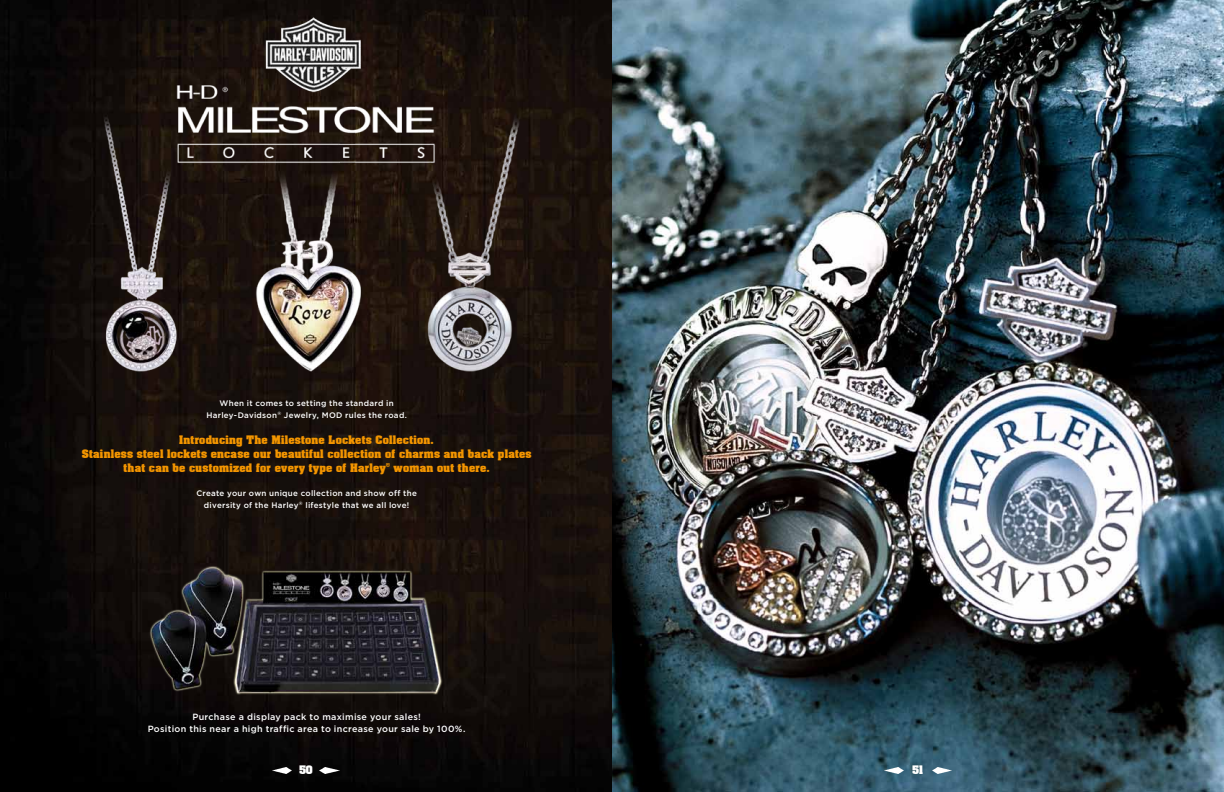
<style>
.page{position:relative;width:1224px;height:792px;background:#fff}
.page>*{position:absolute;margin:0;border:0;box-sizing:border-box;transform-origin:0 0}
.t1{font:700 10px/14px "Aardvark";letter-spacing:.025em;color:#f39500;text-align:center}
.t2{font:700 10px "Aardvark";color:#fff}
.t3{font:500 9px/12px "Gotham";letter-spacing:.03em;color:#fff;text-align:center}
.t4{font:500 8px/12px "Gotham";letter-spacing:.035em;color:#fff;text-align:center}
</style>
<div class="page">
<img style="left:0;top:0;width:1224px;height:792px">
<img style="left:272px;top:767px;width:19px;height:6px">
<img style="left:320px;top:767px;width:19px;height:6px">
<img style="left:885px;top:767px;width:19px;height:6px">
<img style="left:933px;top:767px;width:19px;height:6px">
<p class="t4" style="left:206px;top:397px;width:202px">When it comes to setting the standard in<br>Harley-Davidson<sup>®</sup> Jewelry, MOD rules the road.</p>
<p class="t1" style="left:82px;top:432px;width:451px">Introducing The Milestone Lockets Collection.<br>Stainless steel lockets encase our beautiful collection of charms and back plates that can be customized for every type of Harley<sup>®</sup> woman out there.</p>
<p class="t4" style="left:196px;top:487px;width:222px">Create your own unique collection and show off the diversity of the Harley<sup>®</sup> lifestyle that we all love!</p>
<p class="t3" style="left:148px;top:710px;width:319px">Purchase a display pack to maximise your sales!<br>Position this near a high traffic area to increase your sale by 100%.</p>
<p class="t2" style="left:299px;top:761px;width:15px">50</p>
<p class="t2" style="left:912px;top:761px;width:13px">51</p>
</div>
